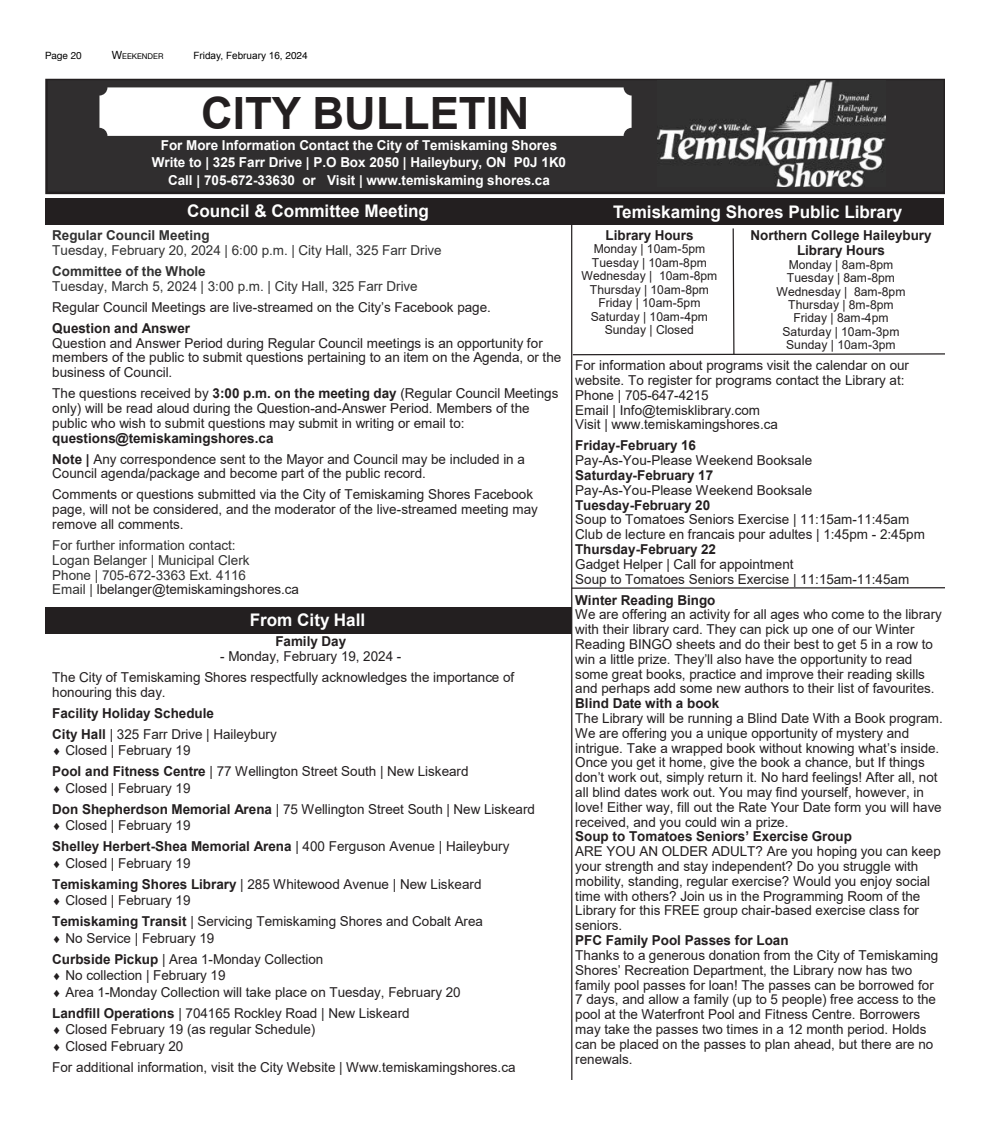
<style>
.page{position:relative;width:990px;height:1125px;background:#fff}
.page>*{position:absolute;margin:0;border:0;box-sizing:border-box;transform-origin:0 0}
.t1{font:700 44.5px "Arial";color:#231f20}
.t2{font:700 17.38px "Arial";color:#fff}
.t3{font:13.62px/14.8px "Arial";color:#231f20}
.t4{font:700 13.62px/14.9px "Arial";color:#231f20;text-align:center}
.t5{font:13.62px/14.9px "Arial";color:#323232}
.t6{font:700 13.62px/17.6px "Arial";color:#fff;text-align:center}
.t7{font:700 13.62px "Arial";color:#323232}
.t8{font:12.25px/13.5px "Arial";color:#231f20;text-align:center}
.t9{font:10px "Arial";color:#000}
.t10{font:10px "Helvetica Neue";color:#000}
.t11{font:7.88px "Helvetica Neue";color:#000}
.s1{font-size:11.25px}
.s2{font-family:"Helvetica"}
.s3{font-weight:700}
.s4{color:#231f20}
.s5{font-weight:400}
</style>
<div class="page">
<div style="left:45px;top:198px;width:527px;height:27px;background:#231f20"></div>
<hr style="left:571px;top:214px;width:1px;height:866px;background:#231f20">
<div style="left:45px;top:79px;width:900px;height:115px;background:#302e2f"></div>
<div style="left:99px;top:87px;width:533px;height:49px;background:#fff;border-radius:8px"></div>
<div style="left:572px;top:198px;width:372px;height:27px;background:#231f20"></div>
<svg style="left:573px;top:228px;width:372px;height:127px"></svg>
<svg style="left:572px;top:587px;width:373px;height:2px"></svg>
<div style="left:45px;top:607px;width:527px;height:27px;background:#231f20"></div>
<img style="left:658px;top:80px;width:227px;height:107px">
<p class="t10" style="left:45px;top:49px;width:38px">Page 20</p>
<p class="t11" style="left:112px;top:51px;width:53px"><span class="s1">W</span>EEKENDER</p>
<p class="t9" style="left:193px;top:49px;width:116px">Friday, February 16, <span class="s2">2024</span></p>
<h1 class="t1" style="left:201px;top:82px;width:330px">CITY BULLETIN</h1>
<p class="t6" style="left:152px;top:136px;width:416px">For More Information Contact the City of Temiskaming Shores<br>Write to | 325 Farr Drive | P.O Box 2050 | Haileybury, ON P0J 1K0<br>Call | 705-672-33630 or Visit | www.temiskaming shores.ca</p>
<p class="t2" style="left:187px;top:199px;width:243px">Council &amp; Committee Meeting</p>
<p class="t7" style="left:52px;top:226px;width:159px">Regular Council Meeting</p>
<p class="t5" style="left:52px;top:243px;width:391px">Tuesday, February 20, 2024 | 6:00 p.m. | City Hall, 325 Farr Drive</p>
<p class="t7" style="left:52px;top:262px;width:155px">Committee of the Whole</p>
<p class="t5" style="left:52px;top:279px;width:367px">Tuesday, March 5, 2024 | 3:00 p.m. | City Hall, 325 Farr Drive</p>
<p class="t3" style="left:52px;top:300px;width:440px">Regular Council Meetings are live-streamed on the City’s Facebook page.</p>
<p class="t4" style="left:52px;top:321px;width:139px">Question and Answer</p>
<p class="t3" style="left:52px;top:335px;width:511px">Question and Answer Period during Regular Council meetings is an opportunity for members of the public to submit questions pertaining to an item on the Agenda, or the business of Council.</p>
<p class="t3" style="left:52px;top:386px;width:508px">The questions received by <span class="s3">3:00 p.m. on the meeting day</span> (Regular Council Meetings only) will be read aloud during the Question-and-Answer Period. Members of the public who wish to submit questions may submit in writing or email to:</p>
<p class="t3" style="left:52px;top:427px;width:474px;line-height:20.9px"><span class="s3">questions@temiskamingshores.ca<br>Note |</span> Any correspondence sent to the Mayor and Council may be included in a</p>
<p class="t3" style="left:52px;top:463px;width:482px;line-height:20.9px">Council agenda/package and become part of the public record.<br>Comments or questions submitted via the City of Temiskaming Shores Facebook</p>
<p class="t3" style="left:52px;top:502px;width:487px">page, will not be considered, and the moderator of the live-streamed meeting may remove all comments.</p>
<p class="t5" style="left:52px;top:538px;width:248px">For further information contact:<br>Logan Belanger | Municipal Clerk<br>Phone | 705-672-3363 Ext. 4116<br>Email | <span class="s4">lbelanger@temiskamingshores.ca</span></p>
<p class="t2" style="left:250px;top:608px;width:117px">From City Hall</p>
<p class="t4" style="left:275px;top:634px;width:72px">Family Day</p>
<p class="t3" style="left:52px;top:646px;width:463px;line-height:20.9px;text-indent:168px">- Monday, February 19, 2024 -<br>The City of Temiskaming Shores respectfully acknowledges the importance of</p>
<p class="t3" style="left:52px;top:685px;width:115px">honouring this day.</p>
<p class="t4" style="left:52px;top:703px;width:226px;line-height:21.1px;text-align:left">Facility Holiday Schedule<br>City Hall <span class="s5">| 325 Farr Drive | Haileybury</span></p>
<p class="t3" style="left:52px;top:740px;width:418px;line-height:21.2px">◻ Closed | February 19<br><span class="s3">Pool and Fitness Centre</span> | 77 Wellington Street South | New Liskeard</p>
<p class="t3" style="left:52px;top:777px;width:484px;line-height:21.2px">◻ Closed | February 19<br><span class="s3">Don Shepherdson Memorial Arena</span> | 75 Wellington Street South | New Liskeard</p>
<p class="t3" style="left:52px;top:815px;width:459px;line-height:21.1px">◻ Closed | February 19<br><span class="s3">Shelley Herbert-Shea Memorial Arena</span> | 400 Ferguson Avenue | Haileybury</p>
<p class="t3" style="left:52px;top:852px;width:431px;line-height:21.2px">◻ Closed | February 19<br><span class="s3">Temiskaming Shores Library</span> | 285 Whitewood Avenue | New Liskeard</p>
<p class="t3" style="left:52px;top:890px;width:432px;line-height:21.2px">◻ Closed | February 19<br><span class="s3">Temiskaming Transit</span> | Servicing Temiskaming Shores and Cobalt Area</p>
<p class="t3" style="left:52px;top:927px;width:273px;line-height:21.2px">◻ No Service | February 19<br><span class="s3">Curbside Pickup</span> | Area 1-Monday Collection</p>
<p class="t3" style="left:52px;top:968px;width:175px">◻ No collection | February 19</p>
<p class="t3" style="left:52px;top:981px;width:410px;line-height:21.2px">◻ Area 1-Monday Collection will take place on Tuesday, February 20<br><span class="s3">Landfill Operations</span> | 704165 Rockley Road | New Liskeard</p>
<p class="t3" style="left:52px;top:1022px;width:265px">◻ Closed February 19 (as regular Schedule)</p>
<p class="t3" style="left:52px;top:1035px;width:465px;line-height:21.1px">◻ Closed February 20<br>For additional information, visit the City Website | Www.temiskamingshores.ca</p>
<p class="t2" style="left:613px;top:199px;width:291px">Temiskaming Shores Public Library</p>
<p class="t4" style="left:606px;top:228px;width:89px">Library Hours</p>
<p class="t8" style="left:581px;top:242px;width:137px">Monday | 10am-5pm<br>Tuesday | 10am-8pm<br>Wednesday | 10am-8pm<br>Thursday | 10am-8pm<br>Friday | 10am-5pm<br>Saturday | 10am-4pm<br>Sunday | Closed</p>
<p class="t4" style="left:751px;top:228px;width:183px">Northern College Haileybury<br>Library Hours</p>
<p class="t8" style="left:776px;top:258px;width:131px">Monday | 8am-8pm<br>Tuesday | 8am-8pm<br>Wednesday | 8am-8pm<br>Thursday | 8m-8pm<br>Friday | 8am-4pm<br>Saturday | 10am-3pm<br>Sunday | 10am-3pm</p>
<p class="t3" style="left:575px;top:358px;width:335px">For information about programs visit the calendar on our website. To register for programs contact the Library at:<br>Phone | 705-647-4215<br>Email | Info@temisklibrary.com<br>Visit | www.temiskamingshores.ca</p>
<p class="t4" style="left:575px;top:438px;width:122px">Friday-February 16</p>
<p class="t3" style="left:575px;top:453px;width:238px">Pay-As-You-Please Weekend Booksale</p>
<p class="t4" style="left:575px;top:468px;width:139px">Saturday-February 17</p>
<p class="t3" style="left:575px;top:483px;width:238px">Pay-As-You-Please Weekend Booksale</p>
<p class="t4" style="left:575px;top:498px;width:136px">Tuesday-February 20</p>
<p class="t3" style="left:575px;top:512px;width:351px">Soup to Tomatoes Seniors Exercise | 11:15am-11:45am<br>Club de lecture en francais pour adultes | 1:45pm - 2:45pm</p>
<p class="t4" style="left:575px;top:542px;width:142px">Thursday-February 22</p>
<p class="t3" style="left:575px;top:556px;width:335px">Gadget Helper | Call for appointment<br>Soup to Tomatoes Seniors Exercise | 11:15am-11:45am</p>
<p class="t4" style="left:575px;top:593px;width:142px">Winter Reading Bingo</p>
<p class="t3" style="left:575px;top:607px;width:368px">We are offering an activity for all ages who come to the library with their library card. They can pick up one of our Winter Reading BINGO sheets and do their best to get 5 in a row to win a little prize. They’ll also have the opportunity to read some great books, practice and improve their reading skills and perhaps add some new authors to their list of favourites.</p>
<p class="t4" style="left:575px;top:696px;width:145px">Blind Date with a book</p>
<p class="t3" style="left:575px;top:711px;width:369px">The Library will be running a Blind Date With a Book program.<br>We are offering you a unique opportunity of mystery and intrigue. Take a wrapped book without knowing what’s inside.<br>Once you get it home, give the book a chance, but If things don’t work out, simply return it. No hard feelings! After all, not all blind dates work out. You may find yourself, however, in love! Either way, fill out the Rate Your Date form you will have received, and you could win a prize.</p>
<p class="t4" style="left:575px;top:829px;width:278px">Soup to Tomatoes Seniors’ Exercise Group</p>
<p class="t3" style="left:575px;top:844px;width:367px">ARE YOU AN OLDER ADULT? Are you hoping you can keep your strength and stay independent? Do you struggle with mobility, standing, regular exercise? Would you enjoy social time with others? Join us in the Programming Room of the Library for this FREE group chair-based exercise class for seniors.</p>
<p class="t4" style="left:575px;top:933px;width:215px">PFC Family Pool Passes for Loan</p>
<p class="t3" style="left:575px;top:948px;width:364px">Thanks to a generous donation from the City of Temiskaming Shores’ Recreation Department, the Library now has two family pool passes for loan! The passes can be borrowed for 7 days, and allow a family (up to 5 people) free access to the pool at the Waterfront Pool and Fitness Centre. Borrowers may take the passes two times in a 12 month period. Holds can be placed on the passes to plan ahead, but there are no renewals.</p>
</div>
